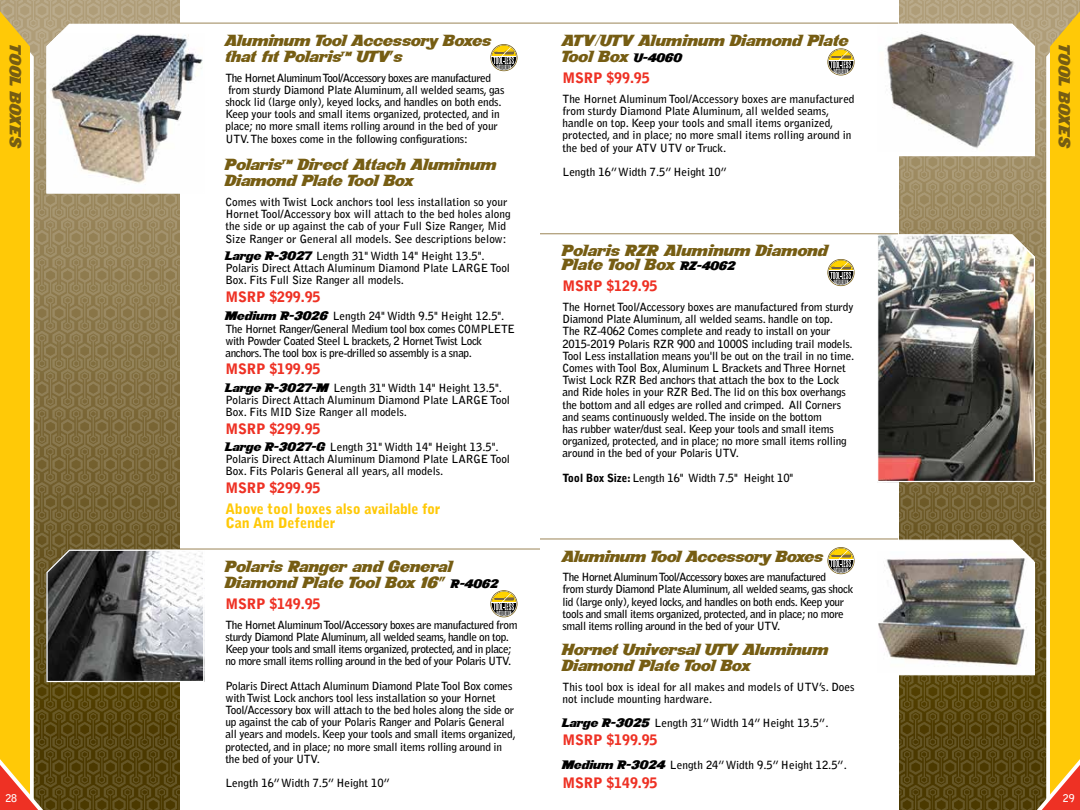
<style>
.page{position:relative;width:1080px;height:810px;background:#fff}
.page>*{position:absolute;margin:0;border:0;box-sizing:border-box;transform-origin:0 0}
.t1{font:21.25px/16.2px "New Yorkto Las Vegas";color:#765d13;scale:.87 1}
.t2{font:900 14.38px "Bell Gothic Std";letter-spacing:-.01em;color:#ee3124}
.t3{font:900 14.38px/13.8px "Bell Gothic Std";letter-spacing:-.01em;color:#ffc907}
.t4{font:700 11.25px/12.1px "Bell Gothic Std";letter-spacing:-.015em;color:#000}
.t5{font:700 11.25px/12.1px "Bell Gothic Std";letter-spacing:-.035em;color:#000}
.t6{font:700 11.25px/12.1px "Bell Gothic Std";letter-spacing:-.04em;color:#000}
.t7{font:700 10.62px "Bell Gothic Std";color:#fff}
.s1{font-family:"New Yorkto Las Vegas";font-weight:400;font-size:16.25px}
.s2{font-size:16.25px;color:#000}
.s3{font-weight:900}
</style>
<div class="page">
<hr style="left:180px;top:22px;width:360px;height:2px;background:#af9d78">
<svg style="left:490px;top:44px;width:28px;height:27px"></svg>
<svg style="left:491px;top:45px;width:26px;height:25px"></svg>
<svg style="left:492px;top:45px;width:24px;height:25px"></svg>
<hr style="left:180px;top:548px;width:360px;height:2px;background:#af9d78">
<svg style="left:490px;top:590px;width:28px;height:27px"></svg>
<svg style="left:491px;top:591px;width:26px;height:26px"></svg>
<svg style="left:492px;top:592px;width:24px;height:24px"></svg>
<hr style="left:540px;top:22px;width:358px;height:2px;background:#af9d78">
<svg style="left:827px;top:48px;width:28px;height:27px"></svg>
<svg style="left:828px;top:49px;width:26px;height:26px"></svg>
<svg style="left:829px;top:50px;width:24px;height:24px"></svg>
<hr style="left:540px;top:538px;width:358px;height:2px;background:#af9d78">
<svg style="left:827px;top:547px;width:28px;height:27px"></svg>
<svg style="left:828px;top:548px;width:26px;height:25px"></svg>
<svg style="left:829px;top:548px;width:24px;height:25px"></svg>
<hr style="left:540px;top:233px;width:358px;height:1px;background:#af9d78">
<svg style="left:827px;top:259px;width:28px;height:27px"></svg>
<svg style="left:828px;top:260px;width:26px;height:25px"></svg>
<svg style="left:829px;top:260px;width:24px;height:25px"></svg>
<svg style="left:0;top:11px;width:205px;height:799px"></svg>
<img style="left:876px;top:11px;width:204px;height:799px">
<h1 class="t1" style="left:225px;top:33px;width:307px">Aluminum Tool Accessory Boxes that fit Polaris™ UTV’s</h1>
<p class="t4" style="left:225px;top:72px;width:281px">The Hornet Aluminum Tool/Accessory boxes are manufactured from sturdy Diamond Plate Aluminum, all welded seams, gas shock lid (large only), keyed locks, and handles on both ends.<br>Keep your tools and small items organized, protected, and in place; no more small items rolling around in the bed of your UTV. The boxes come in the following configurations:</p>
<h1 class="t1" style="left:225px;top:157px;width:313px">Polaris™ Direct Attach Aluminum<br>Diamond Plate Tool Box</h1>
<p class="t4" style="left:225px;top:196px;width:287px">Comes with Twist Lock anchors tool less installation so your Hornet Tool/Accessory box will attach to the bed holes along the side or up against the cab of your Full Size Ranger, Mid Size Ranger or General all models. See descriptions below:</p>
<p class="t4" style="left:225px;top:250px;width:286px"><span class="s1">Large R-3027</span> Length 31" Width 14" Height 13.5".<br>Polaris Direct Attach Aluminum Diamond Plate LARGE Tool<br>Box. Fits Full Size Ranger all models.</p>
<p class="t2" style="left:225px;top:288px;width:97px">MSRP $299.95</p>
<p class="t5" style="left:225px;top:310px;width:291px"><span class="s1">Medium R-3026</span> Length 24" Width 9.5" Height 12.5".<br>The Hornet Ranger/General Medium tool box comes COMPLETE with Powder Coated Steel L brackets, 2 Hornet Twist Lock anchors. The tool box is pre-drilled so assembly is a snap.</p>
<p class="t2" style="left:225px;top:361px;width:97px">MSRP $199.95</p>
<p class="t4" style="left:225px;top:382px;width:286px"><span class="s1">Large R-3027-M</span> Length 31" Width 14" Height 13.5".<br>Polaris Direct Attach Aluminum Diamond Plate LARGE Tool<br>Box. Fits MID Size Ranger all models.</p>
<p class="t2" style="left:225px;top:420px;width:97px">MSRP $299.95</p>
<p class="t4" style="left:225px;top:441px;width:286px"><span class="s1">Large R-3027-G</span> Length 31" Width 14" Height 13.5".<br>Polaris Direct Attach Aluminum Diamond Plate LARGE Tool<br>Box. Fits Polaris General all years, all models.</p>
<p class="t2" style="left:225px;top:479px;width:97px">MSRP $299.95</p>
<p class="t3" style="left:225px;top:502px;width:217px">Above tool boxes also available for<br>Can Am Defender</p>
<h1 class="t1" style="left:225px;top:558px;width:316px">Polaris Ranger and General<br>Diamond Plate Tool Box 16” <span class="s2">R-4062</span></h1>
<p class="t2" style="left:225px;top:596px;width:97px">MSRP $149.95</p>
<p class="t6" style="left:225px;top:619px;width:294px">The Hornet Aluminum Tool/Accessory boxes are manufactured from sturdy Diamond Plate Aluminum, all welded seams, handle on top.<br>Keep your tools and small items organized, protected, and in place; no more small items rolling around in the bed of your Polaris UTV.</p>
<p class="t4" style="left:225px;top:680px;width:292px">Polaris Direct Attach Aluminum Diamond Plate Tool Box comes with Twist Lock anchors tool less installation so your Hornet Tool/Accessory box will attach to the bed holes along the side or up against the cab of your Polaris Ranger and Polaris General all years and models. Keep your tools and small items organized, protected, and in place; no more small items rolling around in the bed of your UTV.</p>
<p class="t4" style="left:225px;top:777px;width:166px">Length 16” Width 7.5” Height 10”</p>
<h1 class="t1" style="left:562px;top:33px;width:330px">ATV/UTV Aluminum Diamond Plate<br>Tool Box <span class="s2">U-4060</span></h1>
<p class="t2" style="left:562px;top:70px;width:89px">MSRP $99.95</p>
<p class="t4" style="left:562px;top:93px;width:294px">The Hornet Aluminum Tool/Accessory boxes are manufactured from sturdy Diamond Plate Aluminum, all welded seams, handle on top. Keep your tools and small items organized, protected, and in place; no more small items rolling around in the bed of your ATV UTV or Truck.</p>
<p class="t4" style="left:562px;top:166px;width:166px">Length 16” Width 7.5” Height 10”</p>
<h1 class="t1" style="left:23px;top:45px;width:121px;rotate:90deg">TOOL BOXES</h1>
<h1 class="t1" style="left:1072px;top:45px;width:121px;rotate:90deg">TOOL BOXES</h1>
<h1 class="t1" style="left:562px;top:243px;width:307px">Polaris RZR Aluminum Diamond</h1>
<h1 class="t1" style="left:562px;top:257px;width:201px">Plate Tool Box <span class="s2">RZ-4062</span></h1>
<p class="t2" style="left:562px;top:278px;width:97px">MSRP $129.95</p>
<p class="t4" style="left:562px;top:301px;width:293px">The Hornet Tool/Accessory boxes are manufactured from sturdy Diamond Plate Aluminum, all welded seams. handle on top.<br>The RZ-4062 Comes complete and ready to install on your 2015-2019 Polaris RZR 900 and 1000S including trail models.<br>Tool Less installation means you'll be out on the trail in no time.<br>Comes with Tool Box, Aluminum L Brackets and Three Hornet Twist Lock RZR Bed anchors that attach the box to the Lock and Ride holes in your RZR Bed. The lid on this box overhangs the bottom and all edges are rolled and crimped. All Corners and seams continuously welded. The inside on the bottom<br>has rubber water/dust seal. Keep your tools and small items organized, protected, and in place; no more small items rolling around in the bed of your Polaris UTV.</p>
<p class="t4" style="left:562px;top:472px;width:232px"><span class="s3">Tool Box Size:</span> Length 16" Width 7.5" Height 10"</p>
<h1 class="t1" style="left:562px;top:548px;width:301px">Aluminum Tool Accessory Boxes</h1>
<p class="t5" style="left:562px;top:571px;width:292px">The Hornet Aluminum Tool/Accessory boxes are manufactured<br>from sturdy Diamond Plate Aluminum, all welded seams, gas shock lid (large only), keyed locks, and handles on both ends. Keep your tools and small items organized, protected, and in place; no more small items rolling around in the bed of your UTV.</p>
<h1 class="t1" style="left:562px;top:642px;width:307px">Hornet Universal UTV Aluminum<br>Diamond Plate Tool Box</h1>
<p class="t4" style="left:562px;top:681px;width:294px">This tool box is ideal for all makes and models of UTV’s. Does not include mounting hardware.</p>
<p class="t4" style="left:562px;top:717px;width:268px"><span class="s1">Large R-3025</span> Length 31” Width 14” Height 13.5”.</p>
<p class="t2" style="left:562px;top:732px;width:97px">MSRP $199.95</p>
<p class="t4" style="left:562px;top:759px;width:286px"><span class="s1">Medium R-3024</span> Length 24” Width 9.5” Height 12.5”.</p>
<p class="t2" style="left:562px;top:774px;width:97px">MSRP $149.95</p>
<p class="t7" style="left:5px;top:791px;width:13px">28</p>
<p class="t7" style="left:1063px;top:791px;width:13px">29</p>
</div>
